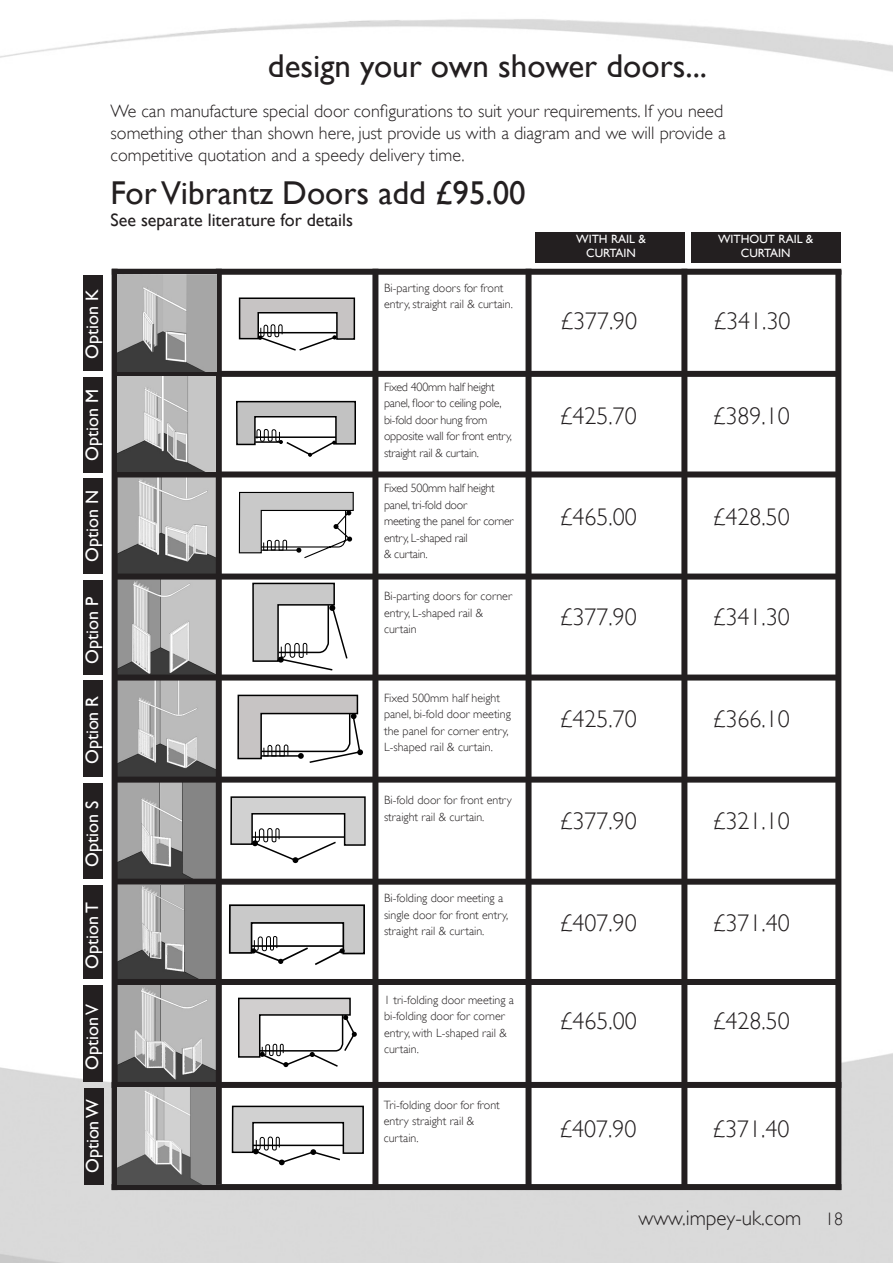
<style>
.page{position:relative;width:893px;height:1263px;background:#fff}
.page>*{position:absolute;margin:0;border:0;box-sizing:border-box;transform-origin:0 0}
.t1{font:33px "Gill Sans";color:#231f20}
.t2{font:300 24px "Gill Sans";color:#231f20}
.t3{font:300 21px "Gill Sans";color:#231f20}
.t4{font:300 18px "Gill Sans";color:#231f20}
.t5{font:18px "Gill Sans";color:#fff}
.t6{font:18px "Gill Sans";color:#231f20}
.t7{font:300 12px/16.5px "Gill Sans";color:#231f20}
.t8{font:300 12px/16.5px "Gill Sans";letter-spacing:-.02em;color:#231f20}
.t9{font:12px "Gill Sans";color:#fff}
</style>
<div class="page">
<img style="left:0;top:19px;width:893px;height:1244px">
<div style="left:83px;top:275px;width:20px;height:95px;background:#231f20"></div>
<div style="left:83px;top:377px;width:20px;height:95px;background:#231f20"></div>
<div style="left:83px;top:478px;width:20px;height:96px;background:#231f20"></div>
<div style="left:83px;top:580px;width:20px;height:94px;background:#231f20"></div>
<div style="left:83px;top:680px;width:20px;height:97px;background:#231f20"></div>
<div style="left:83px;top:783px;width:20px;height:96px;background:#231f20"></div>
<div style="left:83px;top:885px;width:20px;height:93px;background:#231f20"></div>
<div style="left:83px;top:985px;width:20px;height:97px;background:#231f20"></div>
<div style="left:691px;top:232px;width:149px;height:31px;background:#231f20"></div>
<div style="left:535px;top:232px;width:150px;height:31px;background:#231f20"></div>
<svg style="left:222px;top:275px;width:613px;height:909px"></svg>
<svg style="left:238px;top:297px;width:118px;height:55px"></svg>
<svg style="left:235px;top:400px;width:122px;height:57px"></svg>
<svg style="left:238px;top:491px;width:116px;height:68px"></svg>
<svg style="left:252px;top:582px;width:97px;height:90px"></svg>
<svg style="left:237px;top:694px;width:126px;height:70px"></svg>
<svg style="left:230px;top:796px;width:136px;height:67px"></svg>
<svg style="left:228px;top:903px;width:138px;height:64px"></svg>
<svg style="left:237px;top:997px;width:120px;height:71px"></svg>
<img style="left:118px;top:478px;width:98px;height:95px">
<img style="left:118px;top:580px;width:98px;height:94px">
<img style="left:118px;top:783px;width:98px;height:96px">
<img style="left:118px;top:885px;width:98px;height:94px">
<img style="left:118px;top:985px;width:98px;height:97px">
<img style="left:118px;top:681px;width:98px;height:96px">
<div style="left:216px;top:269px;width:6px;height:915px;background:#231f20"></div>
<div style="left:372px;top:269px;width:6px;height:916px;background:#231f20"></div>
<div style="left:525px;top:269px;width:6px;height:916px;background:#231f20"></div>
<div style="left:681px;top:269px;width:6px;height:917px;background:#231f20"></div>
<div style="left:835px;top:270px;width:6px;height:920px;background:#231f20"></div>
<div style="left:112px;top:269px;width:6px;height:921px;background:#231f20"></div>
<div style="left:112px;top:1082px;width:729px;height:6px;background:#231f20"></div>
<div style="left:115px;top:979px;width:724px;height:6px;background:#231f20"></div>
<div style="left:113px;top:879px;width:726px;height:6px;background:#231f20"></div>
<div style="left:114px;top:777px;width:722px;height:6px;background:#231f20"></div>
<div style="left:113px;top:674px;width:727px;height:6px;background:#231f20"></div>
<div style="left:115px;top:573px;width:725px;height:6px;background:#231f20"></div>
<div style="left:115px;top:471px;width:722px;height:6px;background:#231f20"></div>
<div style="left:115px;top:371px;width:725px;height:6px;background:#231f20"></div>
<div style="left:112px;top:269px;width:729px;height:6px;background:#231f20"></div>
<img style="left:118px;top:275px;width:98px;height:96px">
<img style="left:118px;top:377px;width:98px;height:95px">
<div style="left:112px;top:1184px;width:729px;height:6px;background:#231f20"></div>
<div style="left:84px;top:1088px;width:20px;height:97px;background:#231f20"></div>
<svg style="left:231px;top:1105px;width:134px;height:60px"></svg>
<img style="left:118px;top:1088px;width:98px;height:96px">
<p class="t1" style="left:268px;top:47px;width:441px">design your own shower doors...</p>
<p class="t4" style="left:111px;top:101px;width:614px">We can manufacture special door configurations to suit your requirements. If you need</p>
<p class="t4" style="left:111px;top:123px;width:617px">something other than shown here, just provide us with a diagram and we will provide a</p>
<p class="t4" style="left:111px;top:144px;width:356px">competitive quotation and a speedy delivery time.</p>
<p class="t1" style="left:111px;top:174px;width:417px">For Vibrantz Doors add £95.00</p>
<p class="t6" style="left:111px;top:209px;width:244px">See separate literature for details</p>
<p class="t5" style="left:82px;top:359px;width:71px;rotate:-90deg">Option K</p>
<p class="t5" style="left:82px;top:461px;width:73px;rotate:-90deg">Option M</p>
<p class="t5" style="left:82px;top:562px;width:73px;rotate:-90deg">Option N</p>
<p class="t5" style="left:82px;top:664px;width:68px;rotate:-90deg">Option P</p>
<p class="t5" style="left:82px;top:764px;width:70px;rotate:-90deg">Option R</p>
<p class="t5" style="left:82px;top:867px;width:67px;rotate:-90deg">Option S</p>
<p class="t5" style="left:82px;top:969px;width:68px;rotate:-90deg">Option T</p>
<p class="t5" style="left:82px;top:1070px;width:67px;rotate:-90deg">Option V</p>
<p class="t5" style="left:82px;top:1173px;width:76px;rotate:-90deg">Option W</p>
<p class="t7" style="left:384px;top:279px;width:121px">Bi-parting doors for front</p>
<p class="t7" style="left:384px;top:296px;width:130px">entry, straight rail &amp; curtain.</p>
<p class="t8" style="left:384px;top:378px;width:112px">Fixed 400mm half height</p>
<p class="t8" style="left:384px;top:395px;width:119px">panel, floor to ceiling pole,</p>
<p class="t8" style="left:384px;top:411px;width:105px">bi-fold door hung from</p>
<p class="t8" style="left:384px;top:428px;width:129px">opposite wall for front entry,</p>
<p class="t8" style="left:384px;top:444px;width:96px">straight rail &amp; curtain.</p>
<p class="t8" style="left:384px;top:480px;width:112px">Fixed 500mm half height</p>
<p class="t8" style="left:384px;top:496px;width:85px">panel, tri-fold door</p>
<p class="t8" style="left:384px;top:513px;width:131px">meeting the panel for corner entry, L-shaped rail</p>
<p class="t8" style="left:384px;top:546px;width:45px">&amp; curtain.</p>
<p class="t7" style="left:384px;top:588px;width:129px">Bi-parting doors for corner</p>
<p class="t7" style="left:384px;top:604px;width:101px">entry, L-shaped rail &amp;</p>
<p class="t7" style="left:384px;top:621px;width:34px">curtain</p>
<p class="t7" style="left:384px;top:690px;width:118px">Fixed 500mm half height</p>
<p class="t7" style="left:384px;top:706px;width:128px">panel, bi-fold door meeting</p>
<p class="t7" style="left:384px;top:723px;width:126px">the panel for corner entry,<br>L-shaped rail &amp; curtain.</p>
<p class="t7" style="left:384px;top:792px;width:129px">Bi-fold door for front entry</p>
<p class="t7" style="left:384px;top:808px;width:102px">straight rail &amp; curtain.</p>
<p class="t7" style="left:384px;top:890px;width:121px">Bi-folding door meeting a</p>
<p class="t7" style="left:384px;top:906px;width:126px">single door for front entry,</p>
<p class="t7" style="left:384px;top:923px;width:102px">straight rail &amp; curtain.</p>
<p class="t7" style="left:384px;top:991px;width:132px">1 tri-folding door meeting a</p>
<p class="t7" style="left:384px;top:1008px;width:122px">bi-folding door for corner</p>
<p class="t7" style="left:384px;top:1024px;width:124px">entry, with L-shaped rail &amp;</p>
<p class="t7" style="left:384px;top:1041px;width:36px">curtain.</p>
<p class="t7" style="left:384px;top:1096px;width:118px">Tri-folding door for front</p>
<p class="t7" style="left:384px;top:1113px;width:92px">entry straight rail &amp;</p>
<p class="t7" style="left:384px;top:1129px;width:36px">curtain.</p>
<p class="t9" style="left:576px;top:232px;width:71px">WITH RAIL &amp;</p>
<p class="t9" style="left:586px;top:246px;width:51px">CURTAIN</p>
<p class="t9" style="left:718px;top:232px;width:97px">WITHOUT RAIL &amp;</p>
<p class="t9" style="left:741px;top:246px;width:51px">CURTAIN</p>
<p class="t2" style="left:560px;top:307px;width:79px">£377.90</p>
<p class="t2" style="left:713px;top:307px;width:79px">£341.30</p>
<p class="t2" style="left:559px;top:402px;width:79px">£425.70</p>
<p class="t2" style="left:712px;top:402px;width:79px">£389.10</p>
<p class="t2" style="left:559px;top:503px;width:79px">£465.00</p>
<p class="t2" style="left:712px;top:503px;width:79px">£428.50</p>
<p class="t2" style="left:559px;top:603px;width:79px">£377.90</p>
<p class="t2" style="left:712px;top:603px;width:79px">£341.30</p>
<p class="t2" style="left:559px;top:705px;width:79px">£425.70</p>
<p class="t2" style="left:712px;top:705px;width:79px">£366.10</p>
<p class="t2" style="left:559px;top:807px;width:79px">£377.90</p>
<p class="t2" style="left:712px;top:807px;width:79px">£321.10</p>
<p class="t2" style="left:559px;top:909px;width:79px">£407.90</p>
<p class="t2" style="left:712px;top:909px;width:79px">£371.40</p>
<p class="t2" style="left:559px;top:1007px;width:79px">£465.00</p>
<p class="t2" style="left:712px;top:1007px;width:79px">£428.50</p>
<p class="t2" style="left:559px;top:1115px;width:79px">£407.90</p>
<p class="t2" style="left:712px;top:1115px;width:79px">£371.40</p>
<p class="t3" style="left:639px;top:1205px;width:164px">www.impey-uk.com</p>
<p class="t4" style="left:825px;top:1208px;width:19px">18</p>
</div>
